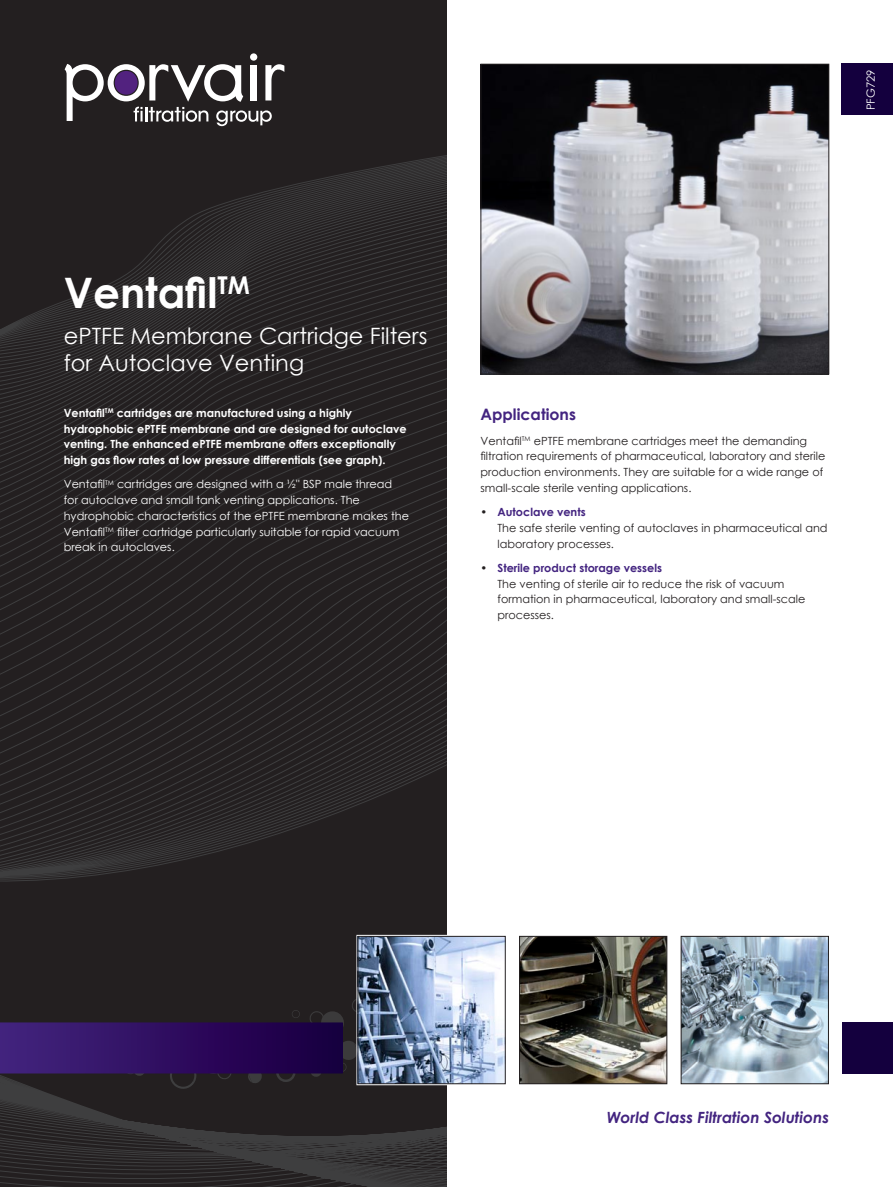
<style>
.page{position:relative;width:893px;height:1187px;background:#fff}
.page>*{position:absolute;margin:0;border:0;box-sizing:border-box;transform-origin:0 0}
.t1{font:700 42px "Century Gothic";color:#fff}
.t2{font:22.5px "Century Gothic";color:#fff}
.Sub_Header{font:700 15.75px "Century Gothic";color:#432480}
.t3{font:italic 700 15.45px "Century Gothic";color:#432480}
.Body_Text{font:11.25px/15.8px "Century Gothic";color:#231f20}
.Body_Text-2{font:11.25px/15.8px "Century Gothic";color:#fff}
.Body_Text-3{font:700 11.25px/15.8px "Century Gothic";color:#fff}
.s1{font-weight:700;color:#432480}
</style>
<div class="page">
<div style="left:0;top:0;width:446px;height:1186px;background:#231f20"></div>
<svg style="left:0;top:126px;width:446px;height:756px"></svg>
<svg style="left:0;top:1085px;width:446px;height:101px"></svg>
<svg style="left:0;top:999px;width:437px;height:91px"></svg>
<div style="left:843px;top:1022px;width:50px;height:51px;background:#14003e"></div>
<div style="left:250px;top:53px;width:7px;height:8px;background:#fff;border-radius:50%"></div>
<svg style="left:65px;top:64px;width:219px;height:62px"></svg>
<img style="left:521px;top:937px;width:144px;height:145px">
<div style="left:519px;top:935px;width:148px;height:149px;border:1px solid #231f20"></div>
<div style="left:356px;top:934px;width:151px;height:151px;border:3px solid #fff"></div>
<div style="left:842px;top:64px;width:51px;height:51px;background:#14003e"></div>
<img style="left:482px;top:66px;width:345px;height:306px">
<div style="left:480px;top:64px;width:349px;height:310px;border:1px solid #231f20"></div>
<img style="left:683px;top:937px;width:144px;height:145px">
<div style="left:681px;top:935px;width:148px;height:149px;border:1px solid #231f20"></div>
<img style="left:360px;top:937px;width:144px;height:145px">
<div style="left:358px;top:935px;width:148px;height:149px;border:1px solid #231f20"></div>
<p class="Body_Text-2" style="left:863px;top:110px;width:42px;rotate:-90deg">PFG729</p>
<p class="t1" style="left:64px;top:261px;width:188px">Ventafil<sup>TM</sup></p>
<p class="t2" style="left:64px;top:320px;width:365px">ePTFE Membrane Cartridge Filters</p>
<p class="t2" style="left:64px;top:347px;width:242px">for Autoclave Venting</p>
<p class="Body_Text-3" style="left:64px;top:404px;width:344px">Ventafil<sup>TM</sup> cartridges are manufactured using a highly hydrophobic ePTFE membrane and are designed for autoclave venting. The enhanced ePTFE membrane offers exceptionally high gas flow rates at low pressure differentials (see graph).</p>
<p class="Body_Text-2" style="left:64px;top:476px;width:347px">Ventafil<sup>TM</sup> cartridges are designed with a ½" BSP male thread for autoclave and small tank venting applications. The hydrophobic characteristics of the ePTFE membrane makes the Ventafil<sup>TM</sup> filter cartridge particularly suitable for rapid vacuum break in autoclaves.</p>
<p class="Sub_Header" style="left:480px;top:402px;width:97px">Applications</p>
<p class="Body_Text" style="left:480px;top:432px;width:346px">Ventafil<sup>TM</sup> ePTFE membrane cartridges meet the demanding filtration requirements of pharmaceutical, laboratory and sterile production environments. They are suitable for a wide range of small-scale sterile venting applications.</p>
<p class="Body_Text" style="left:497px;top:504px;width:332px;text-indent:-17px">• <span class="s1">Autoclave vents<br></span>The safe sterile venting of autoclaves in pharmaceutical and laboratory processes.</p>
<p class="Body_Text" style="left:497px;top:559px;width:309px;text-indent:-17px">• <span class="s1">Sterile product storage vessels<br></span>The venting of sterile air to reduce the risk of vacuum formation in pharmaceutical, laboratory and small-scale processes.</p>
<p class="t3" style="left:607px;top:1105px;width:224px">World Class Filtration Solutions</p>
</div>
